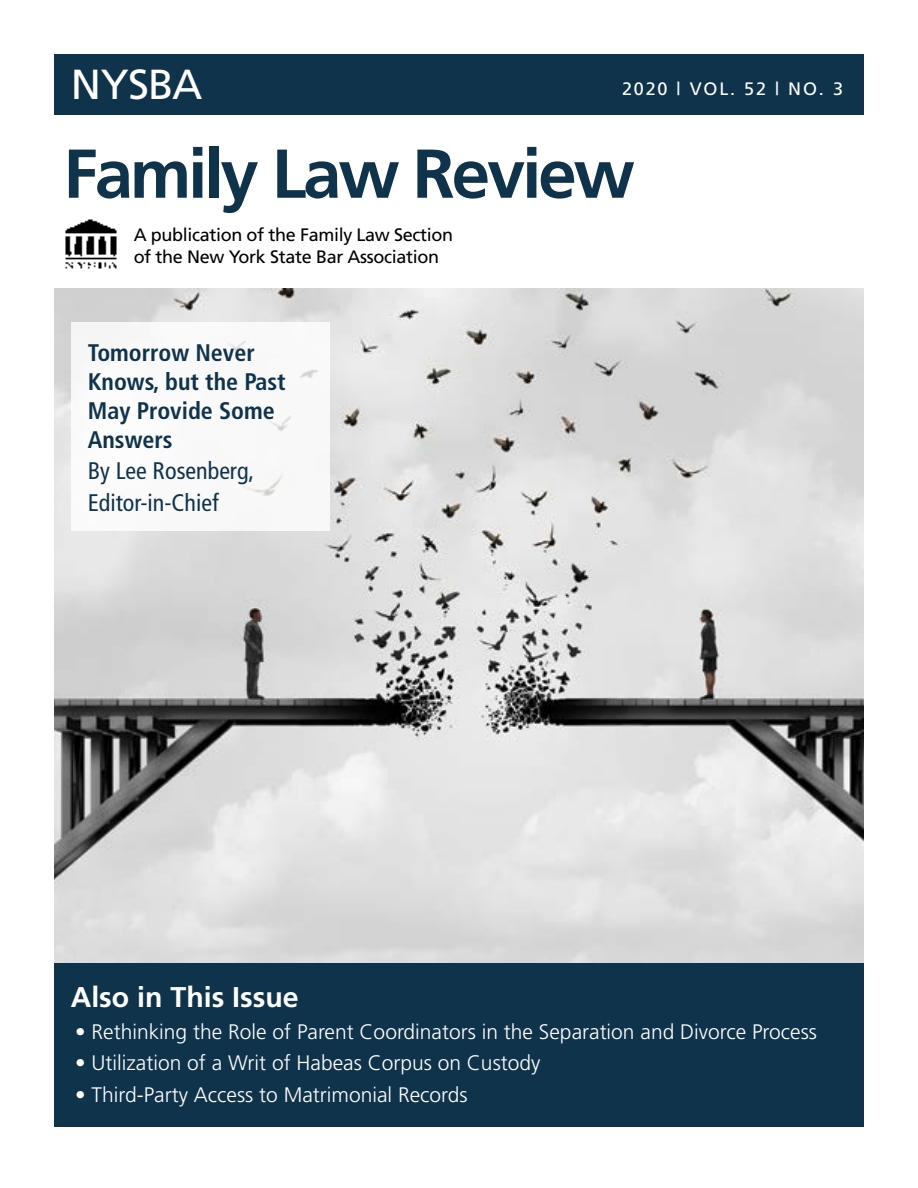
<style>
.page{position:relative;width:918px;height:1188px;background:#fff}
.page>*{position:absolute;margin:0;border:0;box-sizing:border-box;transform-origin:0 0}
.t1{font:700 69px "Frutiger";letter-spacing:-.045em;color:#10334c}
.t2{font:42px "Frutiger";letter-spacing:-.02em;color:#fff}
.A_Title_20{font:700 28.5px "Frutiger";color:#fff}
.A_Title_20-2{font:700 condensed 24px/28.8px "Frutiger";color:#10334c}
.A_Title_20-3{font:condensed 24px "Frutiger";color:#10334c}
.A_Title_20-4{font:300 21px "Frutiger";color:#fff}
.t3{font:18px/21.6px "Frutiger";letter-spacing:-.02em;color:#000}
.t4{font:18px "Frutiger";letter-spacing:.1em;color:#fff}
</style>
<div class="page">
<img style="left:54px;top:288px;width:810px;height:675px">
<div style="left:54px;top:54px;width:810px;height:60px;background:#10334c"></div>
<img style="left:65px;top:219px;width:52px;height:50px">
<div style="left:71px;top:322px;width:258px;height:209px;background:#fff"></div>
<div style="left:54px;top:963px;width:810px;height:164px;background:#10334c"></div>
<p class="t2" style="left:71px;top:60px;width:133px">NYSBA</p>
<p class="t4" style="left:622px;top:78px;width:222px">2020 | VOL. 52 | NO. 3</p>
<p class="t1" style="left:63px;top:133px;width:573px">Family Law Review</p>
<p class="t3" style="left:134px;top:224px;width:321px">A publication of the Family Law Section of the New York State Bar Association</p>
<p class="A_Title_20-2" style="left:88px;top:339px;width:199px">Tomorrow Never<br>Knows, but the Past<br>May Provide Some<br>Answers</p>
<p class="A_Title_20-3" style="left:88px;top:457px;width:168px">By Lee Rosenberg,</p>
<p class="A_Title_20-3" style="left:88px;top:489px;width:132px">Editor-in-Chief</p>
<p class="A_Title_20" style="left:71px;top:981px;width:230px">Also in This Issue</p>
<p class="A_Title_20-4" style="left:75px;top:1020px;width:743px">• Rethinking the Role of Parent Coordinators in the Separation and Divorce Process</p>
<p class="A_Title_20-4" style="left:75px;top:1051px;width:467px">• Utilization of a Writ of Habeas Corpus on Custody</p>
<p class="A_Title_20-4" style="left:75px;top:1083px;width:394px">• Third-Party Access to Matrimonial Records</p>
</div>
